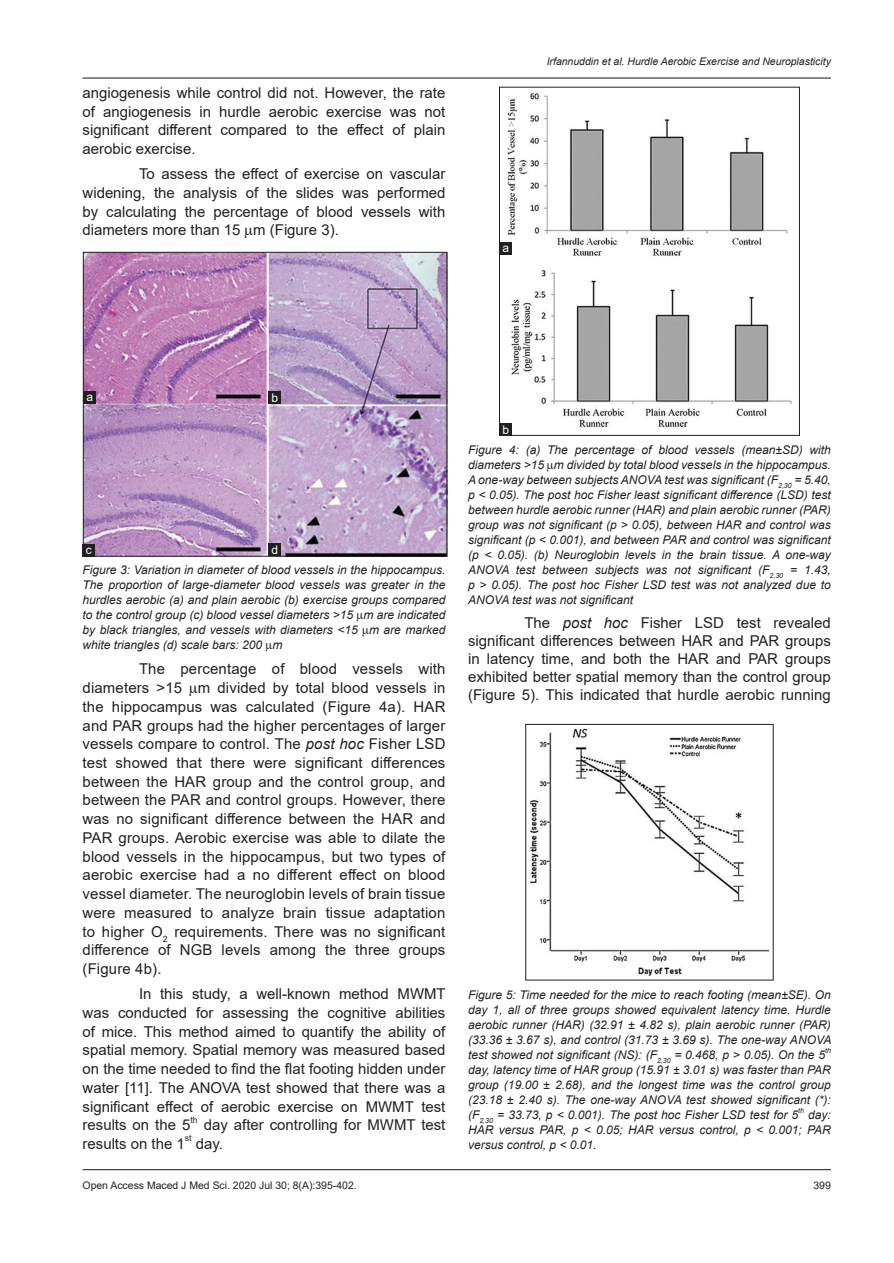
<style>
.page{position:relative;width:894px;height:1263px;background:#fff}
.page>*{position:absolute;margin:0;border:0;box-sizing:border-box;transform-origin:0 0}
.TX{font:15px/18.8px "Arial";color:#231f20;text-align:justify}
.FGC{font:italic 12px/15px "Arial";color:#231f20;text-align:justify}
.t1{font:12px "Arial";color:#fff}
.t2{font:italic 10.5px "Arial";color:#231f20}
.t3{font:10.5px "Arial";color:#231f20}
.TX-2{font:8.7px "Arial";color:#231f20}
.FGC-2{font:italic 7.05px "Arial";color:#231f20}
.s1{font-style:italic}
</style>
<div class="page">
<hr style="left:83px;top:78px;width:747px;height:1px;background:#231f20">
<hr style="left:83px;top:1169px;width:747px;height:1px;background:#231f20">
<img style="left:85px;top:254px;width:360px;height:300px">
<div style="left:83px;top:252px;width:364px;height:304px;border:1px solid #231f20"></div>
<div style="left:268px;top:543px;width:13px;height:13px;background:#231f20"></div>
<div style="left:83px;top:544px;width:12px;height:13px;background:#231f20"></div>
<div style="left:268px;top:391px;width:13px;height:13px;background:#231f20"></div>
<div style="left:83px;top:391px;width:13px;height:13px;background:#231f20"></div>
<img style="left:501px;top:93px;width:291px;height:335px">
<div style="left:499px;top:423px;width:13px;height:13px;background:#231f20"></div>
<div style="left:499px;top:243px;width:13px;height:12px;background:#231f20"></div>
<img style="left:529px;top:728px;width:241px;height:248px">
<div style="left:525px;top:724px;width:248px;height:256px;border:1px solid #231f20"></div>
<p class="TX" style="left:83px;top:83px;width:364px">angiogenesis while control did not. However, the rate of angiogenesis in hurdle aerobic exercise was not significant different compared to the effect of plain aerobic exercise.</p>
<p class="TX" style="left:83px;top:164px;width:364px;text-indent:56px">To assess the effect of exercise on vascular widening, the analysis of the slides was performed by calculating the percentage of blood vessels with diameters more than 15 m (Figure 3).</p>
<p class="t2" style="left:546px;top:54px;width:285px">Irfannuddin et al. Hurdle Aerobic Exercise and Neuroplasticity</p>
<p class="t1" style="left:502px;top:240px;width:8px">a</p>
<p class="t1" style="left:86px;top:388px;width:8px">a</p>
<p class="t1" style="left:271px;top:390px;width:8px">b</p>
<p class="t1" style="left:86px;top:541px;width:7px">c</p>
<p class="t1" style="left:271px;top:541px;width:8px">d</p>
<p class="FGC" style="left:83px;top:562px;width:364px">Figure 3: Variation in diameter of blood vessels in the hippocampus.<br>The proportion of large-diameter blood vessels was greater in the hurdles aerobic (a) and plain aerobic (b) exercise groups compared to the control group (c) blood vessel diameters &gt;15 m are indicated by black triangles, and vessels with diameters &lt;15 m are marked white triangles (d) scale bars: 200 m</p>
<p class="TX" style="left:83px;top:659px;width:364px;text-indent:56px">The percentage of blood vessels with diameters &gt;15 m divided by total blood vessels in the hippocampus was calculated (Figure 4a). HAR and PAR groups had the higher percentages of larger vessels compare to control. The <span class="s1">post hoc</span> Fisher LSD test showed that there were significant differences between the HAR group and the control group, and between the PAR and control groups. However, there was no significant difference between the HAR and PAR groups. Aerobic exercise was able to dilate the blood vessels in the hippocampus, but two types of aerobic exercise had a no different effect on blood vessel diameter. The neuroglobin levels of brain tissue were measured to analyze brain tissue adaptation to higher O<sub>2</sub> requirements. There was no significant difference of NGB levels among the three groups (Figure 4b).</p>
<p class="TX" style="left:83px;top:984px;width:364px;text-indent:56px">In this study, a well-known method MWMT was conducted for assessing the cognitive abilities of mice. This method aimed to quantify the ability of spatial memory. Spatial memory was measured based on the time needed to find the flat footing hidden under water [11]. The ANOVA test showed that there was a significant effect of aerobic exercise on MWMT test results on the 5</p>
<p class="TX-2" style="left:190px;top:1113px;width:9px">th</p>
<p class="TX" style="left:204px;top:1115px;width:243px">day after controlling for MWMT test</p>
<p class="TX" style="left:83px;top:1134px;width:104px">results on the 1</p>
<p class="TX-2" style="left:185px;top:1132px;width:8px">st</p>
<p class="TX" style="left:196px;top:1134px;width:29px">day.</p>
<p class="t1" style="left:502px;top:421px;width:8px">b</p>
<p class="FGC" style="left:468px;top:442px;width:364px">Figure 4: (a) The percentage of blood vessels (mean±SD) with diameters &gt;15 m divided by total blood vessels in the hippocampus.<br>A one-way between subjects ANOVA test was significant (F<sub>2,30</sub> = 5.40, p &lt; 0.05). The post hoc Fisher least significant difference (LSD) test between hurdle aerobic runner (HAR) and plain aerobic runner (PAR) group was not significant (p &gt; 0.05), between HAR and control was significant (p &lt; 0.001), and between PAR and control was significant (p &lt; 0.05). (b) Neuroglobin levels in the brain tissue. A one-way ANOVA test between subjects was not significant (F<sub>2,30</sub> = 1.43, p &gt; 0.05). The post hoc Fisher LSD test was not analyzed due to ANOVA test was not significant</p>
<p class="TX" style="left:468px;top:614px;width:364px;line-height:18px;text-indent:56px">The <span class="s1">post hoc</span> Fisher LSD test revealed significant differences between HAR and PAR groups in latency time, and both the HAR and PAR groups exhibited better spatial memory than the control group (Figure 5). This indicated that hurdle aerobic running</p>
<p class="FGC" style="left:468px;top:987px;width:365px">Figure 5: Time needed for the mice to reach footing (mean±SE). On day 1, all of three groups showed equivalent latency time. Hurdle aerobic runner (HAR) (32.91 ± 4.82 s), plain aerobic runner (PAR) (33.36 ± 3.67 s), and control (31.73 ± 3.69 s). The one-way ANOVA test showed not significant (NS): (F<sub>2,30</sub> = 0.468, p &gt; 0.05). On the 5</p>
<p class="FGC-2" style="left:824px;top:1045px;width:7px">th</p>
<p class="FGC" style="left:468px;top:1062px;width:364px">day, latency time of HAR group (15.91 ± 3.01 s) was faster than PAR group (19.00 ± 2.68), and the longest time was the control group (23.18 ± 2.40 s). The one-way ANOVA test showed significant (*): (F<sub>2,30</sub> = 33.73, p &lt; 0.001). The post hoc Fisher LSD test for 5</p>
<p class="FGC-2" style="left:797px;top:1105px;width:7px">th</p>
<p class="FGC" style="left:468px;top:1107px;width:364px;text-indent:340px">day:<br>HAR versus PAR, p &lt; 0.05; HAR versus control, p &lt; 0.001; PAR versus control, p &lt; 0.01.</p>
<p class="t3" style="left:83px;top:1177px;width:275px">Open Access Maced J Med Sci. 2020 Jul 30; 8(A):395-402.</p>
<p class="t3" style="left:813px;top:1177px;width:19px">399</p>
</div>
